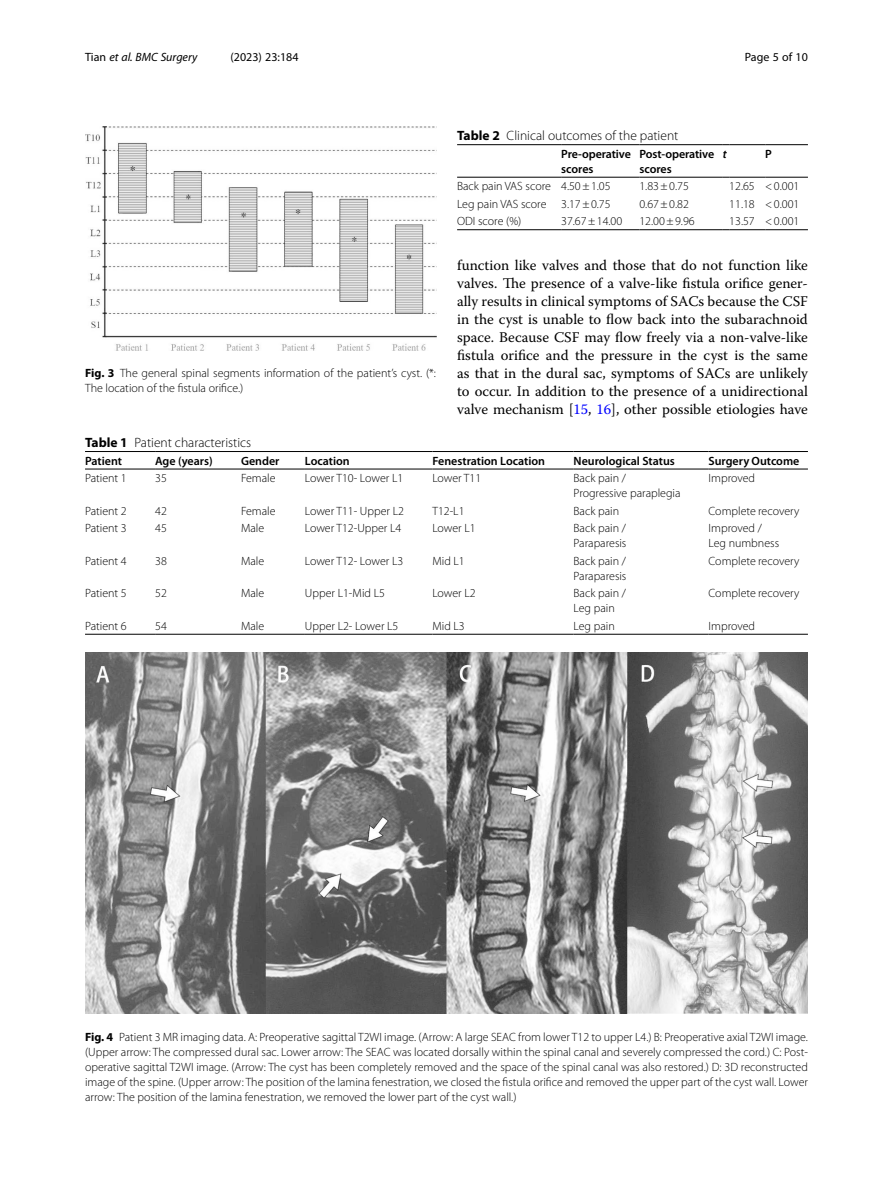
<style>
.page{position:relative;width:893px;height:1191px;background:#fff}
.page>*{position:absolute;margin:0;border:0;box-sizing:border-box;transform-origin:0 0}
.Body_Text{font:14.7px/18px "Warnock Pro";color:#000;text-align:justify}
.Table_Caption{font:300 13.5px "Myriad Pro";color:#000}
.Figure_Caption{font:300 12px/15px "Myriad Pro";color:#000;text-align:justify}
.Table_Body{font:300 12px "Myriad Pro";color:#000}
.Table_Head{font:600 12px "Myriad Pro";color:#000}
.t1{font:12px "Myriad Pro";color:#000}
.t2{font:italic 12px "Myriad Pro";color:#000}
.Table_Body_Tab1_Deci{font:300 12px "Myriad Pro";color:#000}
.Table_Head-2{font:italic 600 12px "Myriad Pro";color:#000}
.s1{font-style:normal}
.s2{font-weight:700}
.s3{color:#00f}
</style>
<div class="page">
<hr style="left:85px;top:469px;width:70px;height:1px;background:#000">
<hr style="left:155px;top:451px;width:86px;height:1px;background:#000">
<hr style="left:155px;top:469px;width:86px;height:1px;background:#000">
<hr style="left:241px;top:451px;width:64px;height:1px;background:#000">
<hr style="left:241px;top:469px;width:64px;height:1px;background:#000">
<hr style="left:305px;top:451px;width:127px;height:1px;background:#000">
<hr style="left:305px;top:469px;width:127px;height:1px;background:#000">
<hr style="left:432px;top:451px;width:142px;height:1px;background:#000">
<hr style="left:432px;top:469px;width:142px;height:1px;background:#000">
<hr style="left:574px;top:451px;width:134px;height:1px;background:#000">
<hr style="left:574px;top:469px;width:134px;height:1px;background:#000">
<hr style="left:708px;top:451px;width:100px;height:1px;background:#000">
<hr style="left:708px;top:469px;width:100px;height:1px;background:#000">
<hr style="left:85px;top:634px;width:70px;height:1px;background:#000">
<hr style="left:155px;top:634px;width:86px;height:1px;background:#000">
<hr style="left:241px;top:634px;width:64px;height:1px;background:#000">
<hr style="left:305px;top:634px;width:127px;height:1px;background:#000">
<hr style="left:432px;top:634px;width:142px;height:1px;background:#000">
<hr style="left:574px;top:634px;width:134px;height:1px;background:#000">
<hr style="left:708px;top:634px;width:100px;height:1px;background:#000">
<hr style="left:85px;top:451px;width:70px;height:1px;background:#000">
<hr style="left:729px;top:177px;width:36px;height:1px;background:#000">
<hr style="left:457px;top:177px;width:104px;height:1px;background:#000">
<hr style="left:561px;top:144px;width:78px;height:1px;background:#000">
<hr style="left:561px;top:177px;width:78px;height:1px;background:#000">
<hr style="left:639px;top:144px;width:84px;height:1px;background:#000">
<hr style="left:639px;top:177px;width:84px;height:1px;background:#000">
<hr style="left:729px;top:144px;width:36px;height:1px;background:#000">
<hr style="left:765px;top:144px;width:43px;height:1px;background:#000">
<hr style="left:765px;top:177px;width:43px;height:1px;background:#000">
<hr style="left:457px;top:229px;width:104px;height:1px;background:#000">
<hr style="left:561px;top:229px;width:78px;height:1px;background:#000">
<hr style="left:639px;top:229px;width:84px;height:1px;background:#000">
<hr style="left:729px;top:229px;width:36px;height:1px;background:#000">
<hr style="left:765px;top:229px;width:43px;height:1px;background:#000">
<hr style="left:457px;top:144px;width:104px;height:1px;background:#000">
<img style="left:85px;top:652px;width:723px;height:362px">
<img style="left:85px;top:126px;width:351px;height:224px">
<p class="t2" style="left:85px;top:50px;width:114px"><span class="s1">Tian</span> et al. BMC Surgery</p>
<p class="t1" style="left:231px;top:50px;width:70px">(2023) 23:184</p>
<p class="t1" style="left:745px;top:50px;width:65px">Page 5 of 10</p>
<p class="Table_Caption" style="left:457px;top:128px;width:223px"><span class="s2">Table 2</span> Clinical outcomes of the patient</p>
<p class="Table_Head" style="left:561px;top:146px;width:71px">Pre-operative</p>
<p class="Table_Head" style="left:561px;top:161px;width:34px">scores</p>
<p class="Table_Head" style="left:639px;top:146px;width:76px">Post-operative</p>
<p class="Table_Head" style="left:639px;top:161px;width:34px">scores</p>
<p class="Table_Head-2" style="left:723px;top:146px;width:5px">t</p>
<p class="Table_Head" style="left:765px;top:146px;width:8px">P</p>
<p class="Figure_Caption" style="left:85px;top:366px;width:352px"><span class="s2">Fig. 3</span> The general spinal segments information of the patient’s cyst. (*:<br>The location of the fistula orifice.)</p>
<p class="Table_Body" style="left:457px;top:180px;width:95px">Back pain VAS score</p>
<p class="Table_Body" style="left:561px;top:180px;width:51px">4.50±1.05</p>
<p class="Table_Body" style="left:639px;top:180px;width:51px">1.83±0.75</p>
<p class="Table_Body" style="left:729px;top:180px;width:27px">12.65</p>
<p class="Table_Body" style="left:765px;top:180px;width:36px">&lt;0.001</p>
<p class="Table_Body" style="left:457px;top:197px;width:91px">Leg pain VAS score</p>
<p class="Table_Body" style="left:561px;top:197px;width:51px">3.17±0.75</p>
<p class="Table_Body" style="left:639px;top:197px;width:51px">0.67±0.82</p>
<p class="Table_Body" style="left:729px;top:197px;width:27px">11.18</p>
<p class="Table_Body" style="left:765px;top:197px;width:36px">&lt;0.001</p>
<p class="Table_Body" style="left:457px;top:215px;width:66px">ODI score (%)</p>
<p class="Table_Body" style="left:561px;top:215px;width:63px">37.67±14.00</p>
<p class="Table_Body" style="left:639px;top:215px;width:57px">12.00±9.96</p>
<p class="Table_Body" style="left:729px;top:215px;width:27px">13.57</p>
<p class="Table_Body" style="left:765px;top:215px;width:36px">&lt;0.001</p>
<p class="Body_Text" style="left:457px;top:256px;width:352px">function like valves and those that do not function like valves. The presence of a valve-like fistula orifice gener&shy;ally results in clinical symptoms of SACs because the CSF in the cyst is unable to flow back into the subarachnoid space. Because CSF may flow freely via a non-valve-like fistula orifice and the pressure in the cyst is the same as that in the dural sac, symptoms of SACs are unlikely to occur. In addition to the presence of a unidirectional valve mechanism [<span class="s3">15</span>, <span class="s3">16</span>], other possible etiologies have</p>
<p class="Table_Caption" style="left:85px;top:435px;width:168px"><span class="s2">Table 1</span> Patient characteristics</p>
<p class="Table_Head" style="left:85px;top:453px;width:38px">Patient</p>
<p class="Table_Head" style="left:155px;top:453px;width:59px">Age (years)</p>
<p class="Table_Head" style="left:241px;top:453px;width:40px">Gender</p>
<p class="Table_Head" style="left:305px;top:453px;width:46px">Location</p>
<p class="Table_Head" style="left:432px;top:453px;width:114px">Fenestration Location</p>
<p class="Table_Head" style="left:574px;top:453px;width:103px">Neurological Status</p>
<p class="Table_Head" style="left:708px;top:453px;width:92px">Surgery Outcome</p>
<p class="Table_Body" style="left:85px;top:472px;width:43px">Patient 1</p>
<p class="Table_Body_Tab1_Deci" style="left:155px;top:472px;width:13px">35</p>
<p class="Table_Body" style="left:241px;top:472px;width:36px">Female</p>
<p class="Table_Body" style="left:305px;top:472px;width:100px">Lower T10- Lower L1</p>
<p class="Table_Body" style="left:432px;top:472px;width:50px">Lower T11</p>
<p class="Table_Body" style="left:574px;top:472px;width:54px">Back pain /</p>
<p class="Table_Body" style="left:574px;top:487px;width:108px">Progressive paraplegia</p>
<p class="Table_Body" style="left:708px;top:472px;width:48px">Improved</p>
<p class="Table_Body" style="left:85px;top:504px;width:43px">Patient 2</p>
<p class="Table_Body_Tab1_Deci" style="left:155px;top:504px;width:13px">42</p>
<p class="Table_Body" style="left:241px;top:504px;width:36px">Female</p>
<p class="Table_Body" style="left:305px;top:504px;width:101px">Lower T11- Upper L2</p>
<p class="Table_Body" style="left:432px;top:504px;width:34px">T12-L1</p>
<p class="Table_Body" style="left:574px;top:504px;width:47px">Back pain</p>
<p class="Table_Body" style="left:708px;top:504px;width:92px">Complete recovery</p>
<p class="Table_Body" style="left:85px;top:522px;width:43px">Patient 3</p>
<p class="Table_Body_Tab1_Deci" style="left:155px;top:522px;width:13px">45</p>
<p class="Table_Body" style="left:241px;top:522px;width:25px">Male</p>
<p class="Table_Body" style="left:305px;top:522px;width:98px">Lower T12-Upper L4</p>
<p class="Table_Body" style="left:432px;top:522px;width:45px">Lower L1</p>
<p class="Table_Body" style="left:574px;top:522px;width:54px">Back pain /</p>
<p class="Table_Body" style="left:574px;top:537px;width:54px">Paraparesis</p>
<p class="Table_Body" style="left:708px;top:522px;width:55px">Improved /</p>
<p class="Table_Body" style="left:708px;top:537px;width:72px">Leg numbness</p>
<p class="Table_Body" style="left:85px;top:554px;width:43px">Patient 4</p>
<p class="Table_Body_Tab1_Deci" style="left:155px;top:554px;width:13px">38</p>
<p class="Table_Body" style="left:241px;top:554px;width:25px">Male</p>
<p class="Table_Body" style="left:305px;top:554px;width:100px">Lower T12- Lower L3</p>
<p class="Table_Body" style="left:432px;top:554px;width:34px">Mid L1</p>
<p class="Table_Body" style="left:574px;top:554px;width:54px">Back pain /</p>
<p class="Table_Body" style="left:574px;top:569px;width:54px">Paraparesis</p>
<p class="Table_Body" style="left:85px;top:587px;width:43px">Patient 5</p>
<p class="Table_Body_Tab1_Deci" style="left:155px;top:587px;width:13px">52</p>
<p class="Table_Body" style="left:241px;top:587px;width:25px">Male</p>
<p class="Table_Body" style="left:305px;top:587px;width:81px">Upper L1-Mid L5</p>
<p class="Table_Body" style="left:432px;top:587px;width:45px">Lower L2</p>
<p class="Table_Body" style="left:574px;top:587px;width:54px">Back pain /</p>
<p class="Table_Body" style="left:574px;top:602px;width:43px">Leg pain</p>
<p class="Table_Body" style="left:708px;top:554px;width:92px">Complete recovery</p>
<p class="Table_Body" style="left:708px;top:587px;width:92px">Complete recovery</p>
<p class="Table_Body" style="left:85px;top:619px;width:43px">Patient 6</p>
<p class="Table_Body_Tab1_Deci" style="left:155px;top:619px;width:13px">54</p>
<p class="Table_Body" style="left:241px;top:619px;width:25px">Male</p>
<p class="Table_Body" style="left:305px;top:619px;width:95px">Upper L2- Lower L5</p>
<p class="Table_Body" style="left:432px;top:619px;width:34px">Mid L3</p>
<p class="Table_Body" style="left:574px;top:619px;width:43px">Leg pain</p>
<p class="Table_Body" style="left:708px;top:619px;width:48px">Improved</p>
<p class="Figure_Caption" style="left:85px;top:1029px;width:724px"><span class="s2">Fig. 4</span> Patient 3 MR imaging data. A: Preoperative sagittal T2WI image. (Arrow: A large SEAC from lower T12 to upper L4.) B: Preoperative axial T2WI image. (Upper arrow: The compressed dural sac. Lower arrow: The SEAC was located dorsally within the spinal canal and severely compressed the cord.) C: Post&shy;operative sagittal T2WI image. (Arrow: The cyst has been completely removed and the space of the spinal canal was also restored.) D: 3D reconstructed image of the spine. (Upper arrow: The position of the lamina fenestration, we closed the fistula orifice and removed the upper part of the cyst wall. Lower arrow: The position of the lamina fenestration, we removed the lower part of the cyst wall.)</p>
</div>
